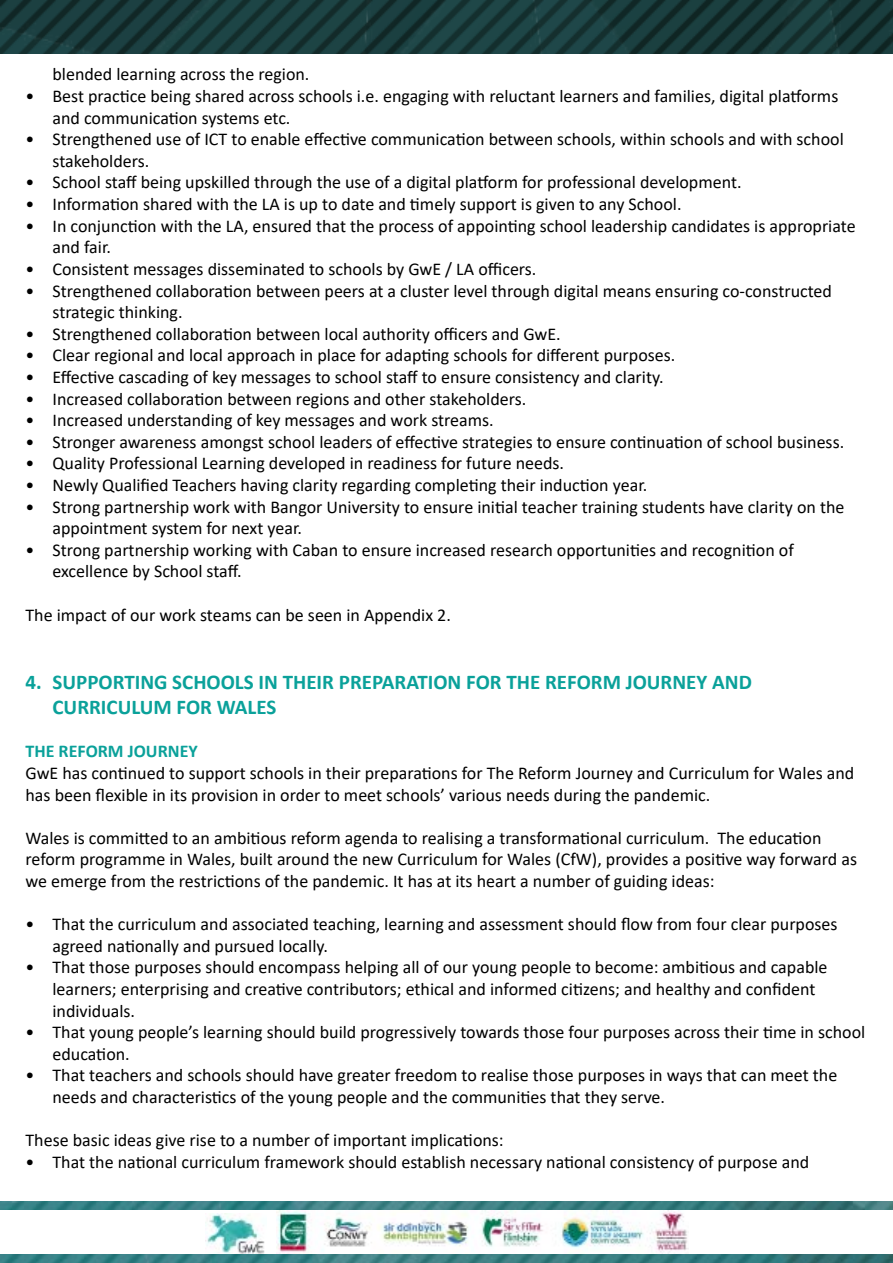
<style>
.page{position:relative;width:893px;height:1263px;background:#fff}
.page>*{position:absolute;margin:0;border:0;box-sizing:border-box;transform-origin:0 0}
.t1{font:700 21px/25.2px "Calibri";color:#0aa19a}
.t2{font:18px/21.6px "Calibri";color:#000}
.t3{font:700 18px "Calibri";color:#0aa19a}
</style>
<div class="page">
<img style="left:0;top:0;width:893px;height:53px">
<img style="left:0;top:1201px;width:893px;height:62px">
<div style="left:0;top:1210px;width:893px;height:44px;background:#fff"></div>
<img style="left:276px;top:1211px;width:412px;height:42px">
<img style="left:205px;top:1214px;width:60px;height:39px">
<p class="t2" style="left:53px;top:63px;width:258px">blended learning across the region.</p>
<p class="t2" style="left:53px;top:85px;width:787px;text-indent:-27px">• Best practice being shared across schools i.e. engaging with reluctant learners and families, digital platforms and communication systems etc.</p>
<p class="t2" style="left:53px;top:128px;width:793px;text-indent:-27px">• Strengthened use of ICT to enable effective communication between schools, within schools and with school stakeholders.</p>
<p class="t2" style="left:26px;top:171px;width:718px">• School staff being upskilled through the use of a digital platform for professional development.</p>
<p class="t2" style="left:26px;top:193px;width:658px">• Information shared with the LA is up to date and timely support is given to any School.</p>
<p class="t2" style="left:53px;top:214px;width:805px;text-indent:-27px">• In conjunction with the LA, ensured that the process of appointing school leadership candidates is appropriate and fair.</p>
<p class="t2" style="left:26px;top:258px;width:512px">• Consistent messages disseminated to schools by GwE / LA officers.</p>
<p class="t2" style="left:53px;top:279px;width:781px;text-indent:-27px">• Strengthened collaboration between peers at a cluster level through digital means ensuring co-constructed strategic thinking.</p>
<p class="t2" style="left:26px;top:322px;width:537px">• Strengthened collaboration between local authority officers and GwE.</p>
<p class="t2" style="left:26px;top:344px;width:651px">• Clear regional and local approach in place for adapting schools for different purposes.</p>
<p class="t2" style="left:26px;top:366px;width:640px">• Effective cascading of key messages to school staff to ensure consistency and clarity.</p>
<p class="t2" style="left:26px;top:387px;width:502px">• Increased collaboration between regions and other stakeholders.</p>
<p class="t2" style="left:26px;top:409px;width:470px">• Increased understanding of key messages and work streams.</p>
<p class="t2" style="left:26px;top:430px;width:820px">• Stronger awareness amongst school leaders of effective strategies to ensure continuation of school business.</p>
<p class="t2" style="left:26px;top:452px;width:540px">• Quality Professional Learning developed in readiness for future needs.</p>
<p class="t2" style="left:26px;top:474px;width:623px">• Newly Qualified Teachers having clarity regarding completing their induction year.</p>
<p class="t2" style="left:53px;top:495px;width:793px;text-indent:-27px">• Strong partnership work with Bangor University to ensure initial teacher training students have clarity on the appointment system for next year.</p>
<p class="t2" style="left:53px;top:538px;width:743px;text-indent:-27px">• Strong partnership working with Caban to ensure increased research opportunities and recognition of excellence by School staff.</p>
<p class="t2" style="left:26px;top:603px;width:427px">The impact of our work steams can be seen in Appendix 2.</p>
<p class="t1" style="left:53px;top:669px;width:701px;text-indent:-27px">4. SUPPORTING SCHOOLS IN THEIR PREPARATION FOR THE REFORM JOURNEY AND<br>CURRICULUM FOR WALES</p>
<p class="t3" style="left:26px;top:739px;width:174px">THE REFORM JOURNEY</p>
<p class="t2" style="left:26px;top:762px;width:830px">GwE has continued to support schools in their preparations for The Reform Journey and Curriculum for Wales and has been flexible in its provision in order to meet schools’ various needs during the pandemic.</p>
<p class="t2" style="left:26px;top:826px;width:833px">Wales is committed to an ambitious reform agenda to realising a transformational curriculum. The education reform programme in Wales, built around the new Curriculum for Wales (CfW), provides a positive way forward as we emerge from the restrictions of the pandemic. It has at its heart a number of guiding ideas:</p>
<p class="t2" style="left:53px;top:913px;width:787px;text-indent:-27px">• That the curriculum and associated teaching, learning and assessment should flow from four clear purposes agreed nationally and pursued locally.</p>
<p class="t2" style="left:53px;top:956px;width:776px;text-indent:-27px">• That those purposes should encompass helping all of our young people to become: ambitious and capable learners; enterprising and creative contributors; ethical and informed citizens; and healthy and confident individuals.</p>
<p class="t2" style="left:53px;top:1021px;width:814px;text-indent:-27px">• That young people’s learning should build progressively towards those four purposes across their time in school education.</p>
<p class="t2" style="left:53px;top:1064px;width:786px;text-indent:-27px">• That teachers and schools should have greater freedom to realise those purposes in ways that can meet the needs and characteristics of the young people and the communities that they serve.</p>
<p class="t2" style="left:26px;top:1129px;width:480px">These basic ideas give rise to a number of important implications:</p>
<p class="t2" style="left:26px;top:1150px;width:785px">• That the national curriculum framework should establish necessary national consistency of purpose and</p>
</div>
